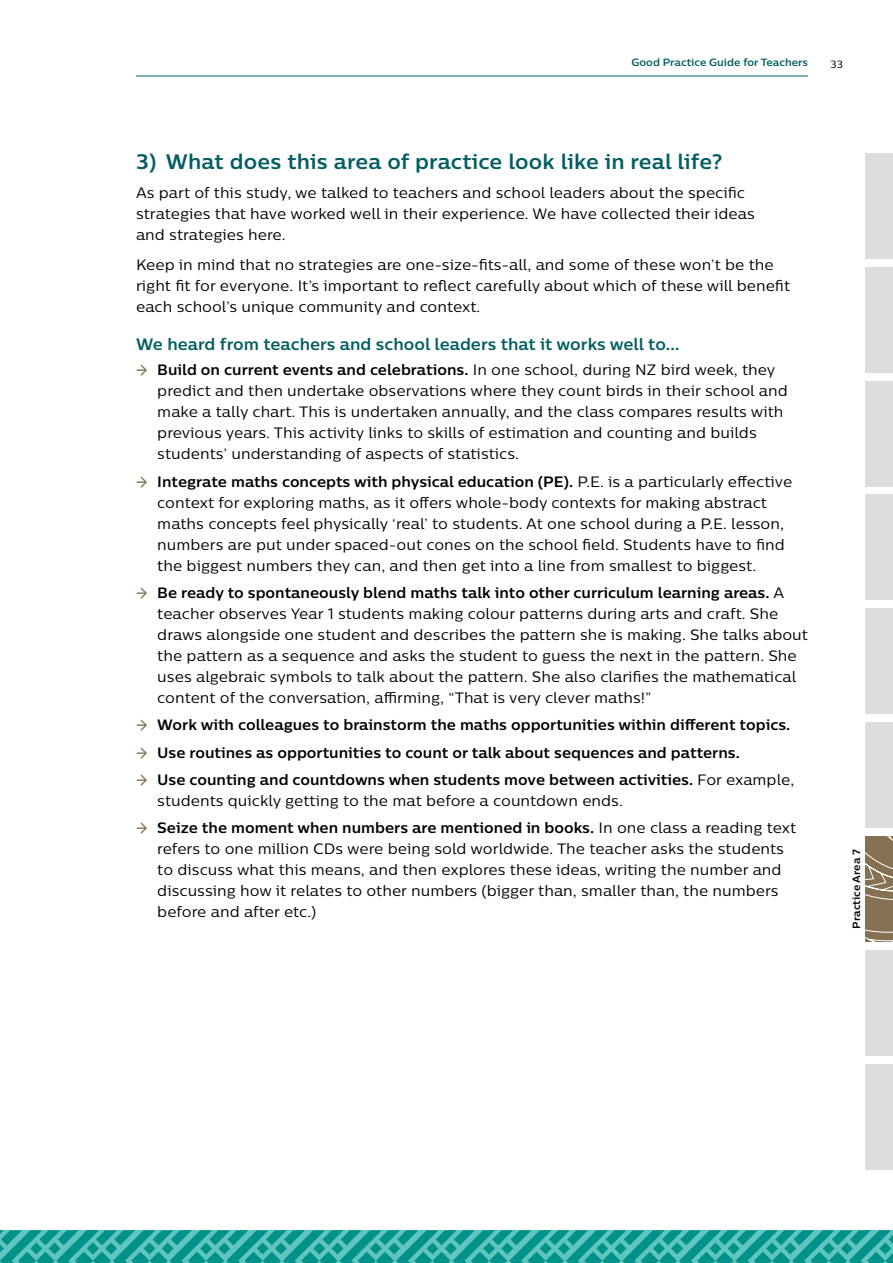
<style>
.page{position:relative;width:893px;height:1263px;background:#fff}
.page>*{position:absolute;margin:0;border:0;box-sizing:border-box;transform-origin:0 0}
.H3_number_tab{font:700 21px "Centrale Sans";letter-spacing:.01em;color:#035e63}
.H4_headings{font:700 16.5px "Centrale Sans";color:#035e63}
.Body_copy{font:15px/21px "Centrale Sans";color:#000}
.t1{font:700 15px "Centrale Sans";color:#000}
.t2{font:700 10.5px "Centrale Sans";color:#035e63}
.t3{font:700 10.5px "Centrale Sans";color:#000}
.t4{font:10.5px "Centrale Sans";color:#000}
.s1{font-weight:500;color:#857152}
.s2{font-weight:700}
</style>
<div class="page">
<hr style="left:136px;top:76px;width:672px;height:1px;background:#035e63">
<svg style="left:0;top:1230px;width:893px;height:33px"></svg>
<div style="left:865px;top:153px;width:28px;height:106px;background:#dcddde"></div>
<div style="left:865px;top:381px;width:28px;height:105px;background:#dcddde"></div>
<div style="left:865px;top:495px;width:28px;height:105px;background:#dcddde"></div>
<div style="left:865px;top:267px;width:28px;height:106px;background:#dcddde"></div>
<div style="left:865px;top:608px;width:28px;height:106px;background:#dcddde"></div>
<div style="left:865px;top:722px;width:28px;height:106px;background:#dcddde"></div>
<div style="left:865px;top:950px;width:28px;height:105px;background:#dcddde"></div>
<div style="left:865px;top:1064px;width:28px;height:105px;background:#dcddde"></div>
<svg style="left:865px;top:836px;width:28px;height:106px"></svg>
<p class="t2" style="left:632px;top:56px;width:178px">Good Practice Guide for Teachers</p>
<p class="t4" style="left:830px;top:57px;width:14px">33</p>
<h3 class="H3_number_tab" style="left:136px;top:148px;width:588px">3) What does this area of practice look like in real life?</h3>
<p class="Body_copy" style="left:136px;top:182px;width:620px">As part of this study, we talked to teachers and school leaders about the specific strategies that have worked well in their experience. We have collected their ideas and strategies here.</p>
<p class="Body_copy" style="left:136px;top:254px;width:656px">Keep in mind that no strategies are one-size-fits-all, and some of these won’t be the right fit for everyone. It’s important to reflect carefully about which of these will benefit each school’s unique community and context.</p>
<h4 class="H4_headings" style="left:136px;top:333px;width:545px">We heard from teachers and school leaders that it works well to…</h4>
<p class="Body_copy" style="left:157px;top:359px;width:632px;text-indent:-21px"><span class="s1">→</span> <span class="s2">Build on current events and celebrations.</span> In one school, during NZ bird week, they predict and then undertake observations where they count birds in their school and make a tally chart. This is undertaken annually, and the class compares results with previous years. This activity links to skills of estimation and counting and builds students’ understanding of aspects of statistics.</p>
<p class="Body_copy" style="left:157px;top:470px;width:637px;text-indent:-21px"><span class="s1">→</span> <span class="s2">Integrate maths concepts with physical education (PE).</span> P.E. is a particularly effective context for exploring maths, as it offers whole-body contexts for making abstract maths concepts feel physically ‘real’ to students. At one school during a P.E. lesson, numbers are put under spaced-out cones on the school field. Students have to find the biggest numbers they can, and then get into a line from smallest to biggest.</p>
<p class="Body_copy" style="left:157px;top:582px;width:652px;text-indent:-21px"><span class="s1">→</span> <span class="s2">Be ready to spontaneously blend maths talk into other curriculum learning areas.</span> A teacher observes Year 1 students making colour patterns during arts and craft. She draws alongside one student and describes the pattern she is making. She talks about the pattern as a sequence and asks the student to guess the next in the pattern. She uses algebraic symbols to talk about the pattern. She also clarifies the mathematical content of the conversation, affirming, “That is very clever maths!”</p>
<p class="t1" style="left:136px;top:715px;width:656px"><span class="s1">→</span> Work with colleagues to brainstorm the maths opportunities within different topics.</p>
<p class="t1" style="left:136px;top:743px;width:605px"><span class="s1">→</span> Use routines as opportunities to count or talk about sequences and patterns.</p>
<p class="Body_copy" style="left:157px;top:769px;width:639px;text-indent:-21px"><span class="s1">→</span> <span class="s2">Use counting and countdowns when students move between activities.</span> For example, students quickly getting to the mat before a countdown ends.</p>
<p class="Body_copy" style="left:157px;top:817px;width:640px;text-indent:-21px"><span class="s1">→</span> <span class="s2">Seize the moment when numbers are mentioned in books.</span> In one class a reading text refers to one million CDs were being sold worldwide. The teacher asks the students to discuss what this means, and then explores these ideas, writing the number and discussing how it relates to other numbers (bigger than, smaller than, the numbers before and after etc.)</p>
<p class="t3" style="left:850px;top:929px;width:81px;rotate:-90deg">Practice Area 7</p>
</div>
